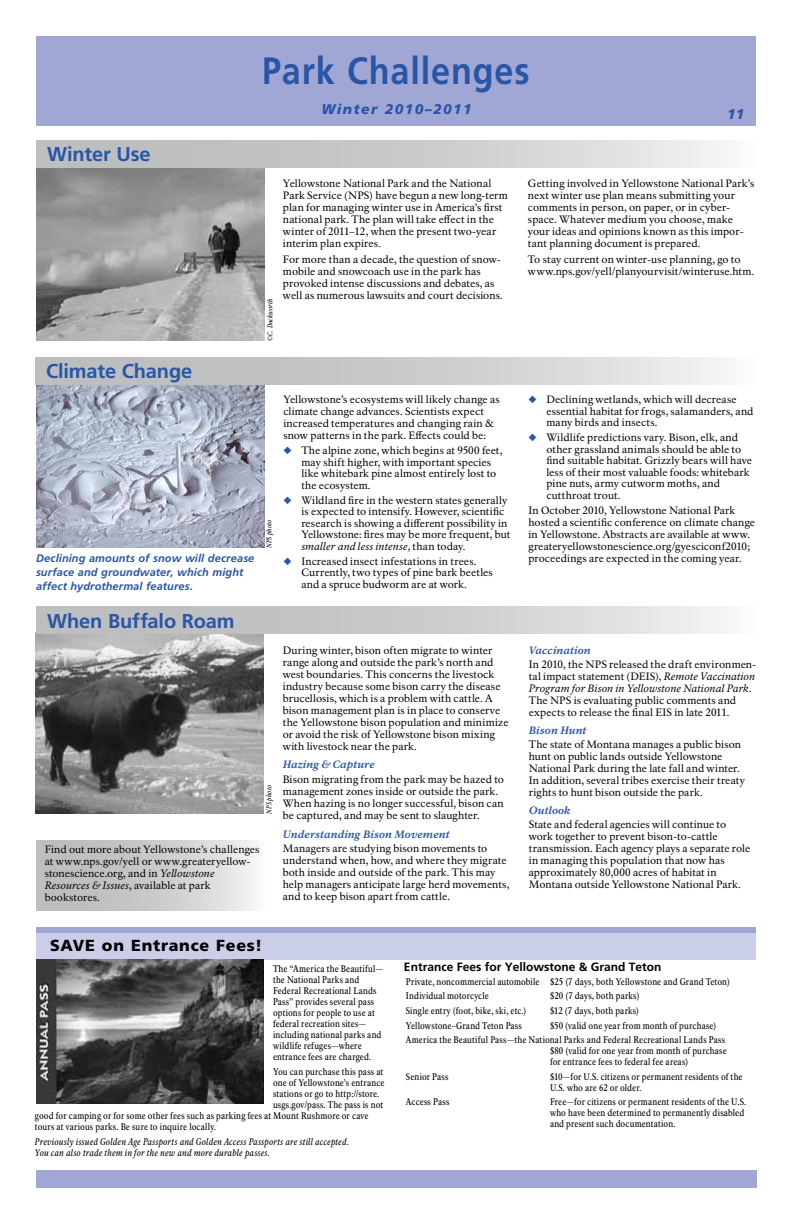
<style>
.page{position:relative;width:792px;height:1224px;background:#fff}
.page>*{position:absolute;margin:0;border:0;box-sizing:border-box;transform-origin:0 0}
.t1{font:700 38px "Frutiger LT Std";letter-spacing:.025em;color:#2955a6;scale:.9 1}
.t2{font:700 20px "Frutiger LT Std";letter-spacing:-.005em;color:#2955a6}
.t3{font:900 16px "Frutiger LT Std";letter-spacing:.05em;color:#000}
.t4{font:italic 900 14px "Frutiger LT Std";letter-spacing:.1em;color:#2955a6}
.t5{font:700 12px "Frutiger LT Std";color:#000}
.t6{font:italic 700 11px/14px "Frutiger LT Std";letter-spacing:.01em;color:#2955a6}
.t7{font:10.5px/12px "NPS Rawlinson OT";letter-spacing:.005em;color:#000}
.t8{font:italic 800 10.5px "NPS Rawlinson OT";letter-spacing:.005em;color:#2955a6}
.t9{font:9.5px/11px "NPS Rawlinson OT Cond";letter-spacing:.01em;color:#000}
.t10{font:italic 9.5px/11px "NPS Rawlinson OT Cond";letter-spacing:.01em;color:#000}
.t11{font:italic 7px "NPS Rawlinson OT Cond";letter-spacing:.015em;color:#000}
.s1{color:#2955a6}
.s2{font-style:italic}
</style>
<div class="page">
<div style="left:36px;top:1170px;width:720px;height:18px;background:#a0a7d4"></div>
<div style="left:36px;top:36px;width:720px;height:90px;background:#a0a7d4"></div>
<img style="left:36px;top:167px;width:228px;height:174px">
<div style="left:36px;top:140px;width:720px;height:27px;background:linear-gradient(to right,#b0b2b5,#ecedee)"></div>
<div style="left:36px;top:841px;width:229px;height:69px;background:linear-gradient(to right,#b0b2b5,#eceded)"></div>
<img style="left:36px;top:384px;width:228px;height:163px">
<div style="left:35px;top:357px;width:720px;height:27px;background:linear-gradient(to right,#b0b2b5,#ecedee)"></div>
<div style="left:36px;top:927px;width:720px;height:6px;background:#a0a7d4"></div>
<div style="left:36px;top:933px;width:720px;height:27px;background:#cbcee8"></div>
<img style="left:36px;top:960px;width:228px;height:144px">
<img style="left:36px;top:634px;width:228px;height:180px">
<div style="left:36px;top:607px;width:720px;height:27px;background:linear-gradient(to right,#b0b2b5,#ecedee)"></div>
<h2 class="t2" style="left:47px;top:143px;width:105px">Winter Use</h2>
<h2 class="t2" style="left:46px;top:359px;width:148px">Climate Change</h2>
<h1 class="t1" style="left:262px;top:48px;width:299px">Park Challenges</h1>
<h3 class="t4" style="left:321px;top:101px;width:152px">Winter 2010–2011</h3>
<h3 class="t4" style="left:727px;top:105px;width:19px">11</h3>
<p class="t11" style="left:266px;top:341px;width:43px;rotate:-90deg">©C. Duckworth</p>
<p class="t7" style="left:283px;top:178px;width:226px">Yellowstone National Park and the National Park Service (NPS) have begun a new long-term plan for managing winter use in America’s first national park. The plan will take effect in the winter of 2011–12, when the present two-year interim plan expires.</p>
<p class="t7" style="left:283px;top:253px;width:221px">For more than a decade, the question of snow&shy;mobile and snowcoach use in the park has provoked intense discussions and debates, as well as numerous lawsuits and court decisions.</p>
<p class="t7" style="left:528px;top:178px;width:228px">Getting involved in Yellowstone National Park’s next winter use plan means submitting your comments in person, on paper, or in cyber&shy;space. Whatever medium you choose, make your ideas and opinions known as this impor&shy;tant planning document is prepared.</p>
<p class="t7" style="left:528px;top:254px;width:228px">To stay current on winter-use planning, go to www.nps.gov/yell/planyourvisit/winteruse.htm.</p>
<p class="t7" style="left:283px;top:393px;width:218px">Yellowstone’s ecosystems will likely change as climate change advances. Scientists expect increased temperatures and changing rain &amp; snow patterns in the park. Effects could be:</p>
<p class="t7" style="left:301px;top:445px;width:202px;line-height:11.5px;text-indent:-18px"><span class="s1">◆</span> The alpine zone, which begins at 9500 feet, may shift higher, with important species like whitebark pine almost entirely lost to the ecosystem.</p>
<p class="t7" style="left:301px;top:494px;width:211px;line-height:11.5px;text-indent:-18px"><span class="s1">◆</span> Wildland fire in the western states generally is expected to intensify. However, scientific research is showing a different possibility in Yellowstone: fires may be more frequent, but <span class="s2">smaller and less intense</span>, than today.</p>
<p class="t7" style="left:301px;top:556px;width:193px;line-height:11.5px;text-indent:-18px"><span class="s1">◆</span> Increased insect infestations in trees.<br>Currently, two types of pine bark beetles and a spruce budworm are at work.</p>
<p class="t7" style="left:546px;top:394px;width:209px;line-height:11.5px;text-indent:-18px"><span class="s1">◆</span> Declining wetlands, which will decrease essential habitat for frogs, salamanders, and many birds and insects.</p>
<p class="t7" style="left:546px;top:432px;width:207px;line-height:11.5px;text-indent:-18px"><span class="s1">◆</span> Wildlife predictions vary. Bison, elk, and other grassland animals should be able to find suitable habitat. Grizzly bears will have less of their most valuable foods: whitebark pine nuts, army cutworm moths, and cutthroat trout.</p>
<p class="t7" style="left:528px;top:505px;width:228px">In October 2010, Yellowstone National Park hosted a scientific conference on climate change in Yellowstone. Abstracts are available at www. greateryellowstonescience.org/gyesciconf2010;</p>
<p class="t11" style="left:265px;top:548px;width:30px;rotate:-90deg">NPS photo</p>
<p class="t6" style="left:36px;top:551px;width:220px">Declining amounts of snow will decrease</p>
<p class="t7" style="left:528px;top:553px;width:215px">proceedings are expected in the coming year.</p>
<p class="t6" style="left:36px;top:566px;width:209px">surface and groundwater, which might affect hydrothermal features.</p>
<h2 class="t2" style="left:47px;top:609px;width:189px">When Buffalo Roam</h2>
<p class="t11" style="left:265px;top:814px;width:30px;rotate:-90deg">NPS photo</p>
<p class="t7" style="left:45px;top:844px;width:216px">Find out more about Yellowstone’s challenges at www.nps.gov/yell or www.greateryellow&shy;stonescience.org, and in <span class="s2">Yellowstone Resources &amp; Issues</span>, available at park bookstores.</p>
<p class="t7" style="left:283px;top:644px;width:227px">During winter, bison often migrate to winter range along and outside the park’s north and west boundaries. This concerns the livestock industry because some bison carry the disease brucellosis, which is a problem with cattle. A bison management plan is in place to conserve the Yellowstone bison population and minimize or avoid the risk of Yellowstone bison mixing with livestock near the park.</p>
<p class="t8" style="left:283px;top:758px;width:94px">Hazing &amp; Capture</p>
<p class="t7" style="left:283px;top:774px;width:223px">Bison migrating from the park may be hazed to management zones inside or outside the park.<br>When hazing is no longer successful, bison can be captured, and may be sent to slaughter.</p>
<p class="t8" style="left:283px;top:828px;width:168px">Understanding Bison Movement</p>
<p class="t7" style="left:283px;top:842px;width:228px">Managers are studying bison movements to understand when, how, and where they migrate both inside and outside of the park. This may help managers anticipate large herd movements, and to keep bison apart from cattle.</p>
<h3 class="t3" style="left:50px;top:935px;width:213px">SAVE on Entrance Fees!</h3>
<p class="t8" style="left:529px;top:644px;width:63px">Vaccination</p>
<p class="t7" style="left:529px;top:658px;width:229px;text-align:justify">In 2010, the NPS released the draft environmen&shy;tal impact statement (DEIS), <span class="s2">Remote Vaccination Program for Bison in Yellowstone National Park.</span></p>
<p class="t7" style="left:529px;top:694px;width:209px">The NPS is evaluating public comments and expects to release the final EIS in late 2011.</p>
<p class="t8" style="left:529px;top:724px;width:59px">Bison Hunt</p>
<p class="t7" style="left:529px;top:739px;width:218px">The state of Montana manages a public bison hunt on public lands outside Yellowstone National Park during the late fall and winter.<br>In addition, several tribes exercise their treaty rights to hunt bison outside the park.</p>
<p class="t8" style="left:529px;top:804px;width:43px">Outlook</p>
<p class="t7" style="left:529px;top:819px;width:223px">State and federal agencies will continue to work together to prevent bison-to-cattle transmission. Each agency plays a separate role in managing this population that now has approximately 80,000 acres of habitat in Montana outside Yellowstone National Park.</p>
<p class="t9" style="left:273px;top:964px;width:112px">The “America the Beautiful—</p>
<p class="t5" style="left:404px;top:960px;width:259px">Entrance Fees for Yellowstone &amp; Grand Teton</p>
<p class="t9" style="left:273px;top:975px;width:110px">the National Parks and<br>Federal Recreational Lands<br>Pass” provides several pass options for people to use at federal recreation sites— including national parks and wildlife refuges—where entrance fees are charged.</p>
<p class="t9" style="left:273px;top:1066px;width:112px">You can purchase this pass at</p>
<p class="t9" style="left:273px;top:1077px;width:113px">one of Yellowstone’s entrance</p>
<p class="t9" style="left:273px;top:1088px;width:108px">stations or go to http://store.</p>
<p class="t9" style="left:273px;top:1099px;width:112px">usgs.gov/pass. The pass is not</p>
<p class="t9" style="left:35px;top:1110px;width:335px">good for camping or for some other fees such as parking fees at Mount Rushmore or cave</p>
<p class="t9" style="left:35px;top:1121px;width:183px">tours at various parks. Be sure to inquire locally.</p>
<p class="t10" style="left:35px;top:1136px;width:315px">Previously issued Golden Age Passports and Golden Access Passports are still accepted.<br>You can also trade them in for the new and more durable passes.</p>
<p class="t9" style="left:406px;top:974px;width:325px;line-height:14.6px">Private, noncommercial automobile $25 (7 days, both Yellowstone and Grand Teton)<br>Individual motorcycle</p>
<p class="t9" style="left:550px;top:991px;width:91px">$20 (7 days, both parks)</p>
<p class="t9" style="left:406px;top:1005px;width:122px">Single entry (foot, bike, ski, etc.)</p>
<p class="t9" style="left:550px;top:1005px;width:91px">$12 (7 days, both parks)</p>
<p class="t9" style="left:406px;top:1020px;width:117px">Yellowstone–Grand Teton Pass</p>
<p class="t9" style="left:406px;top:1018px;width:321px;line-height:14.6px;text-indent:144px">$50 (valid one year from month of purchase)<br>America the Beautiful Pass—the National Parks and Federal Recreational Lands Pass</p>
<p class="t9" style="left:550px;top:1046px;width:178px">$80 (valid for one year from month of purchase for entrance fees to federal fee areas)</p>
<p class="t9" style="left:406px;top:1071px;width:44px">Senior Pass</p>
<p class="t9" style="left:550px;top:1071px;width:194px">$10—for U.S. citizens or permanent residents of the<br>U.S. who are 62 or older.</p>
<p class="t9" style="left:406px;top:1097px;width:45px">Access Pass</p>
<p class="t9" style="left:550px;top:1097px;width:198px">Free—for citizens or permanent residents of the U.S. who have been determined to permanently disabled and present such documentation.</p>
</div>
